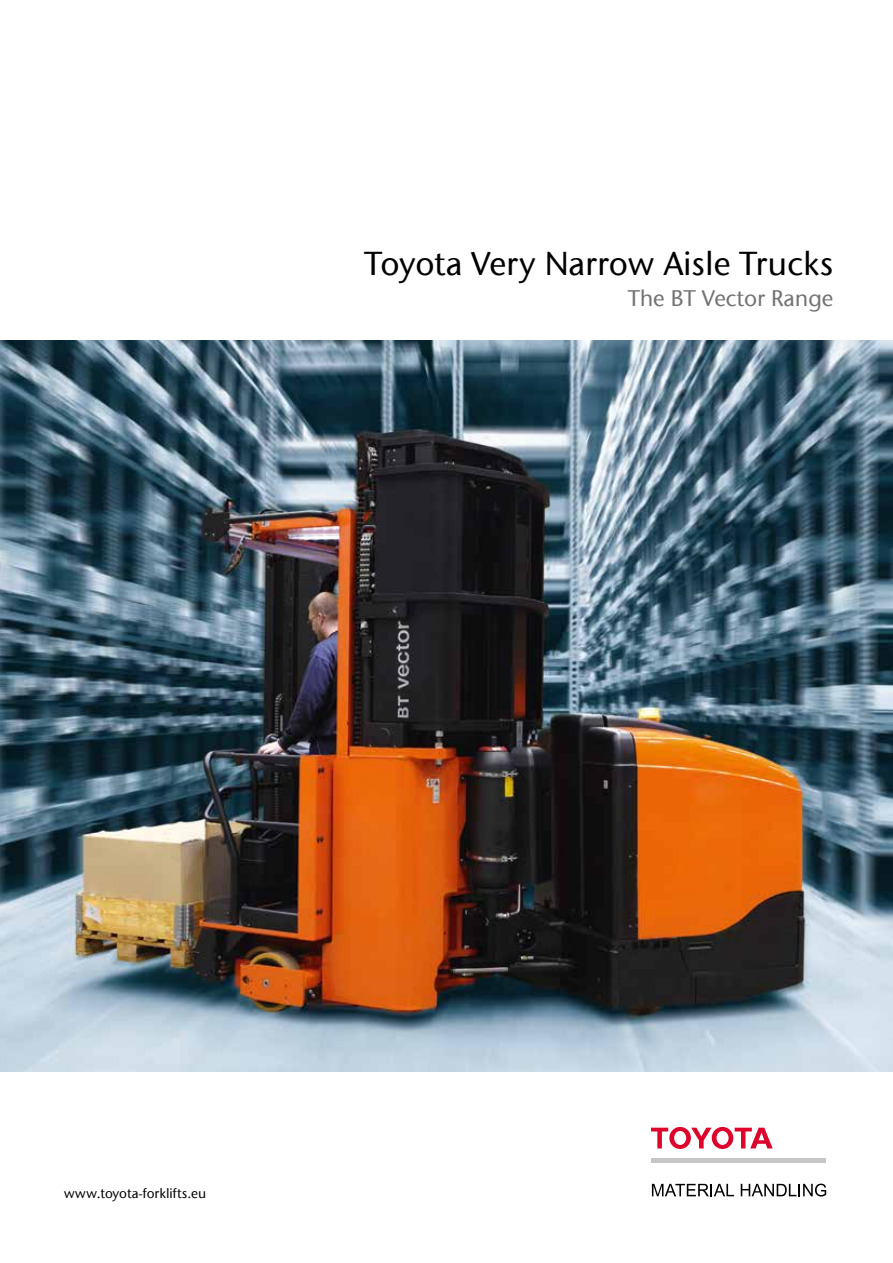
<style>
.page{position:relative;width:893px;height:1263px;background:#fff}
.page>*{position:absolute;margin:0;border:0;box-sizing:border-box;transform-origin:0 0}
.t1{font:500 33px "ITC Stone Sans Com";color:#000}
.t2{font:500 22.5px "ITC Stone Sans Com";color:#747373}
.t3{font:500 13.5px "ITC Stone Sans Com";color:#000}
</style>
<div class="page">
<img style="left:0;top:340px;width:893px;height:731px">
<svg style="left:651px;top:1127px;width:122px;height:22px"></svg>
<hr style="left:651px;top:1159px;width:174px;height:4px;background:#c6c6c6">
<svg style="left:652px;top:1184px;width:82px;height:12px"></svg>
<svg style="left:741px;top:1183px;width:85px;height:13px"></svg>
<p class="t1" style="left:364px;top:243px;width:471px">Toyota Very Narrow Aisle Trucks</p>
<p class="t2" style="left:628px;top:285px;width:207px">The BT Vector Range</p>
<p class="t3" style="left:64px;top:1185px;width:144px">www.toyota-forklifts.eu</p>
</div>
